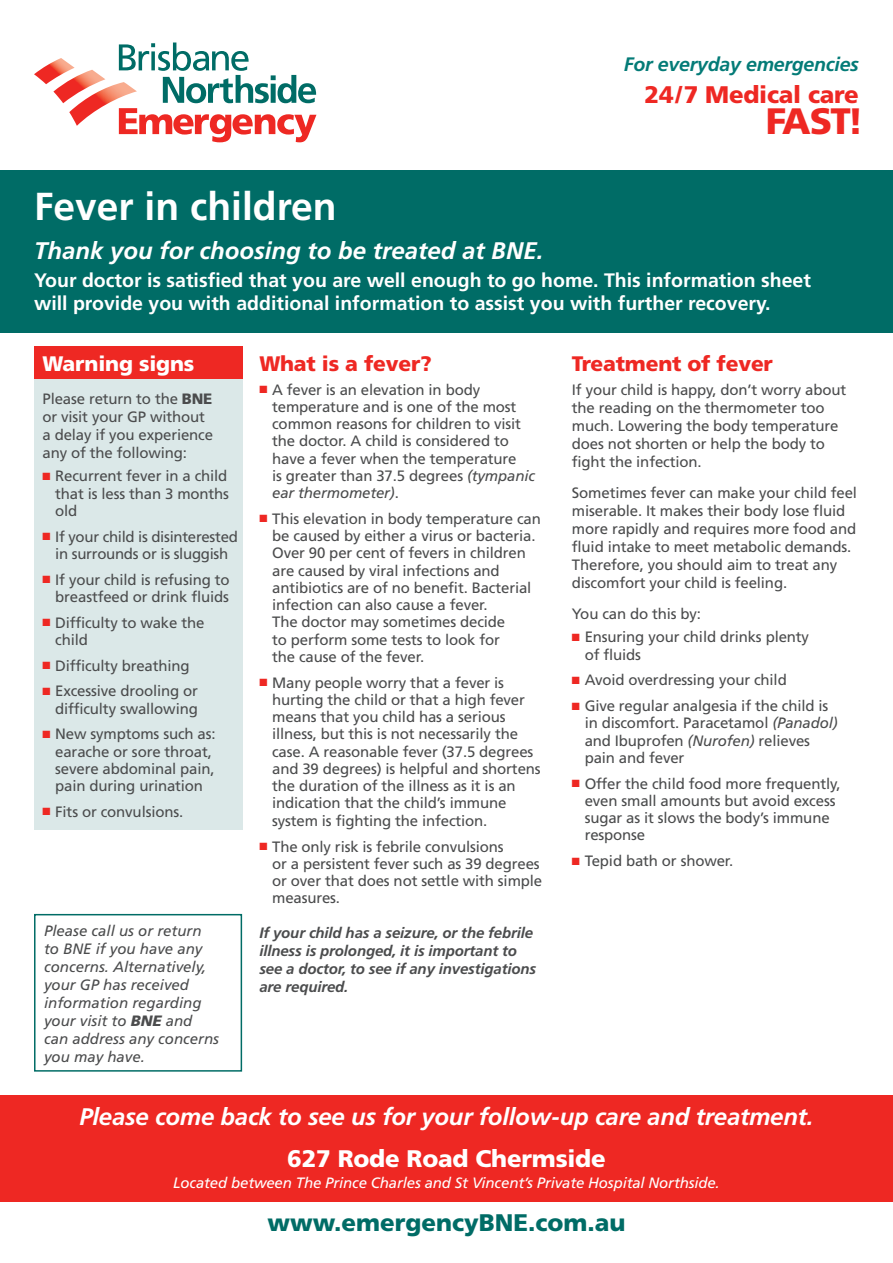
<style>
.page{position:relative;width:893px;height:1263px;background:#fff}
.page>*{position:absolute;margin:0;border:0;box-sizing:border-box;transform-origin:0 0}
.Main_Heading{font:700 39px "Frutiger";color:#fff}
.t1{font:900 36.75px "Frutiger";color:#ee2823}
.t2{font:italic 700 24px "Frutiger";letter-spacing:-.01em;color:#fff}
.t3{font:900 24px "Frutiger";color:#006c66}
.t4{font:900 24px "Frutiger";letter-spacing:-.01em;color:#fff}
.t5{font:900 24px "Frutiger";letter-spacing:-.01em;color:#ee2823}
.Subhead_RED{font:900 21px "Frutiger";letter-spacing:-.01em;color:#ee2823}
.SAFTEY_TIPS{font:900 21px "Frutiger";letter-spacing:-.01em;color:#fff}
.t6{font:700 19.5px/23.2px "Frutiger";color:#fff}
.t7{font:italic 700 19.5px "Frutiger";letter-spacing:-.01em;color:#047b77}
.Body_text{font:15px/17.2px "Frutiger";letter-spacing:-.01em;color:#4b4c4d}
.t8{font:italic 15px/18px "Frutiger";color:#4b4c4d}
.Body_text-2{font:italic 700 15px/18px "Frutiger";letter-spacing:-.01em;color:#4b4c4d}
.Body_BEFORE{font:15px/18px "Frutiger";letter-spacing:-.01em;color:#4b4c4d}
.t9{font:italic 15px "Frutiger";letter-spacing:-.01em;color:#fff}
.s1{font-weight:900}
.s2{color:#ee2823}
.s3{font-style:italic}
</style>
<div class="page">
<div style="left:0;top:170px;width:893px;height:163px;background:#006c66"></div>
<svg style="left:34px;top:43px;width:282px;height:99px"></svg>
<div style="left:0;top:1095px;width:893px;height:106px;background:#ee2823"></div>
<div style="left:34px;top:914px;width:208px;height:157px;border:2px solid #006c66"></div>
<div style="left:34px;top:346px;width:208px;height:33px;background:#ee2823"></div>
<div style="left:34px;top:379px;width:208px;height:451px;background:#dbe8e8"></div>
<p class="Main_Heading" style="left:34px;top:184px;width:304px">Fever in children</p>
<h3 class="t7" style="left:624px;top:52px;width:237px">For everyday emergencies</h3>
<h3 class="t5" style="left:645px;top:80px;width:216px">24/7 Medical care</h3>
<h2 class="t1" style="left:766px;top:99px;width:100px">FAST!</h2>
<h3 class="t2" style="left:34px;top:237px;width:511px">Thank you for choosing to be treated at BNE.</h3>
<h3 class="t6" style="left:34px;top:268px;width:778px">Your doctor is satisfied that you are well enough to go home. This information sheet will provide you with additional information to assist you with further recovery.</h3>
<p class="SAFTEY_TIPS" style="left:43px;top:351px;width:153px">Warning signs</p>
<p class="Body_BEFORE" style="left:43px;top:390px;width:172px">Please return to the <span class="s1">BNE </span>or visit your GP without a delay if you experience any of the following:</p>
<p class="Body_text" style="left:55px;top:468px;width:175px;text-align:justify;text-indent:-13px"><span class="s2">■</span> Recurrent fever in a child that is less than 3 months old</p>
<p class="Body_text" style="left:43px;top:528px;width:197px;text-align:center"><span class="s2">■</span> If your child is disinterested in surrounds or is sluggish</p>
<p class="Body_text" style="left:43px;top:571px;width:189px;text-align:right"><span class="s2">■</span> If your child is refusing to breastfeed or drink fluids</p>
<p class="Body_text" style="left:55px;top:614px;width:151px;text-indent:-13px"><span class="s2">■</span> Difficulty to wake the child</p>
<p class="Body_text" style="left:43px;top:657px;width:149px"><span class="s2">■</span> Difficulty breathing</p>
<p class="Body_text" style="left:43px;top:683px;width:157px;text-align:right"><span class="s2">■</span> Excessive drooling or difficulty swallowing</p>
<p class="Body_text" style="left:55px;top:726px;width:162px;text-indent:-13px"><span class="s2">■</span> New symptoms such as: earache or sore throat, severe abdominal pain, pain during urination</p>
<p class="Body_text" style="left:43px;top:803px;width:142px"><span class="s2">■</span> Fits or convulsions.</p>
<p class="t8" style="left:44px;top:921px;width:177px">Please call us or return to BNE if you have any concerns. Alternatively, your GP has received information regarding your visit to <span class="s1">BNE</span> and can address any concerns you may have.</p>
<p class="Subhead_RED" style="left:259px;top:351px;width:174px">What is a fever?</p>
<p class="Body_text" style="left:272px;top:381px;width:264px;text-indent:-13px"><span class="s2">■</span> A fever is an elevation in body temperature and is one of the most common reasons for children to visit the doctor. A child is considered to have a fever when the temperature<br>is greater than 37.5 degrees <span class="s3">(tympanic ear thermometer)</span>.</p>
<p class="Body_text" style="left:272px;top:510px;width:270px;text-indent:-13px"><span class="s2">■</span> This elevation in body temperature can be caused by either a virus or bacteria.<br>Over 90 per cent of fevers in children are caused by viral infections and antibiotics are of no benefit. Bacterial infection can also cause a fever.<br>The doctor may sometimes decide<br>to perform some tests to look for<br>the cause of the fever.</p>
<p class="Body_text" style="left:272px;top:674px;width:270px;text-indent:-13px"><span class="s2">■</span> Many people worry that a fever is hurting the child or that a high fever means that you child has a serious illness, but this is not necessarily the case. A reasonable fever (37.5 degrees and 39 degrees) is helpful and shortens the duration of the illness as it is an indication that the child’s immune system is fighting the infection.</p>
<p class="Body_text" style="left:272px;top:838px;width:272px;text-indent:-13px"><span class="s2">■</span> The only risk is febrile convulsions<br>or a persistent fever such as 39 degrees or over that does not settle with simple measures.</p>
<p class="Body_text-2" style="left:259px;top:924px;width:278px">If your child has a seizure, or the febrile illness is prolonged, it is important to see a doctor, to see if any investigations are required.</p>
<p class="Subhead_RED" style="left:572px;top:351px;width:202px">Treatment of fever</p>
<p class="Body_text" style="left:572px;top:381px;width:276px;line-height:18px">If your child is happy, don’t worry about the reading on the thermometer too much. Lowering the body temperature does not shorten or help the body to fight the infection.</p>
<p class="Body_text" style="left:572px;top:484px;width:287px;line-height:18px">Sometimes fever can make your child feel miserable. It makes their body lose fluid more rapidly and requires more food and fluid intake to meet metabolic demands.<br>Therefore, you should aim to treat any discomfort your child is feeling.</p>
<p class="Body_BEFORE" style="left:572px;top:605px;width:131px">You can do this by:</p>
<p class="Body_text" style="left:585px;top:629px;width:226px;text-indent:-13px"><span class="s2">■</span> Ensuring your child drinks plenty of fluids</p>
<p class="Body_text" style="left:572px;top:672px;width:216px"><span class="s2">■</span> Avoid overdressing your child</p>
<p class="Body_text" style="left:585px;top:697px;width:255px;text-indent:-13px"><span class="s2">■</span> Give regular analgesia if the child is in discomfort. Paracetamol <span class="s3">(Panadol) </span>and Ibuprofen <span class="s3">(Nurofen)</span> relieves pain and fever</p>
<p class="Body_text" style="left:585px;top:775px;width:257px;text-indent:-13px"><span class="s2">■</span> Offer the child food more frequently, even small amounts but avoid excess sugar as it slows the body’s immune response</p>
<p class="Body_text" style="left:572px;top:852px;width:163px"><span class="s2">■</span> Tepid bath or shower.</p>
<h3 class="t2" style="left:79px;top:1102px;width:736px">Please come back to see us for your follow-up care and treatment.</h3>
<h3 class="t4" style="left:287px;top:1144px;width:320px">627 Rode Road Chermside</h3>
<p class="t9" style="left:173px;top:1174px;width:548px">Located between The Prince Charles and St Vincent’s Private Hospital Northside.</p>
<h3 class="t3" style="left:267px;top:1208px;width:360px">www.emergencyBNE.com.au</h3>
</div>
